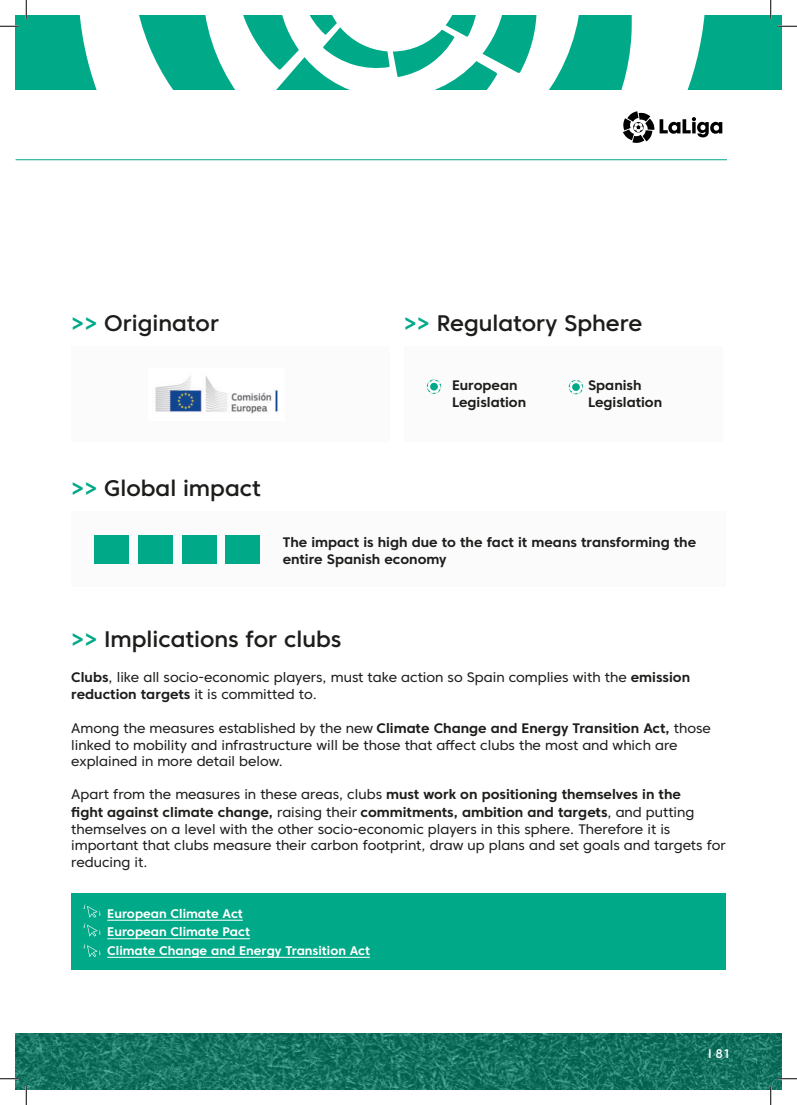
<style>
.page{position:relative;width:797px;height:1105px;background:#fff}
.page>*{position:absolute;margin:0;border:0;box-sizing:border-box;transform-origin:0 0}
.t1{font:500 22.5px "Core Sans C 55";color:#1d1d1b}
.t2{font:13.75px/16.5px "Core Sans C 45";color:#1d1d1b}
.t3{font:700 13.75px/16.5px "Core Sans C 65";color:#1d1d1b}
.t4{font:700 12.5px/18.5px "Core Sans C 65";color:#fff}
.t5{font:500 12.5px "Core Sans C 55";color:#fff}
.s1{color:#0a8}
.s2{font-family:"Core Sans C 65";font-weight:700}
.s3{font-family:"Core Sans C 45";font-weight:400}
</style>
<div class="page">
<svg style="left:16px;top:1033px;width:765px;height:56px;background:#167562"></svg>
<svg style="left:623px;top:111px;width:99px;height:32px"></svg>
<hr style="left:16px;top:159px;width:711px;height:1px;background:#0a8">
<div style="left:71px;top:346px;width:319px;height:95px;background:#fbfbfb"></div>
<div style="left:404px;top:346px;width:318px;height:95px;background:#fbfbfb"></div>
<div style="left:71px;top:511px;width:654px;height:75px;background:#fbfbfb"></div>
<div style="left:71px;top:893px;width:654px;height:77px;background:#0a8"></div>
<hr style="left:107px;top:920px;width:136px;height:1px;background:#fff">
<hr style="left:107px;top:938px;width:143px;height:1px;background:#fff">
<hr style="left:107px;top:957px;width:263px;height:1px;background:#fff">
<img style="left:155px;top:376px;width:123px;height:38px">
<svg style="left:427px;top:379px;width:14px;height:15px"></svg>
<div style="left:430px;top:383px;width:8px;height:7px;background:#0a8;border-radius:50%"></div>
<svg style="left:568px;top:380px;width:15px;height:14px"></svg>
<div style="left:572px;top:383px;width:8px;height:8px;background:#0a8;border-radius:50%"></div>
<div style="left:94px;top:535px;width:35px;height:29px;background:#0a8"></div>
<div style="left:182px;top:535px;width:34px;height:29px;background:#0a8"></div>
<div style="left:138px;top:535px;width:35px;height:29px;background:#0a8"></div>
<div style="left:225px;top:535px;width:35px;height:29px;background:#0a8"></div>
<svg style="left:84px;top:943px;width:16px;height:14px"></svg>
<svg style="left:84px;top:904px;width:16px;height:32px"></svg>
<svg style="left:0;top:1078px;width:19px;height:1px"></svg>
<svg style="left:778px;top:1078px;width:19px;height:1px"></svg>
<svg style="left:0;top:0;width:632px;height:90px"></svg>
<svg style="left:25px;top:1086px;width:2px;height:19px"></svg>
<svg style="left:687px;top:0;width:110px;height:90px"></svg>
<svg style="left:770px;top:1086px;width:1px;height:19px"></svg>
<h1 class="t1" style="left:71px;top:314px;width:149px"><span class="s1">&gt;&gt;</span> Originator</h1>
<h1 class="t1" style="left:404px;top:314px;width:240px"><span class="s1">&gt;&gt;</span> Regulatory Sphere</h1>
<p class="t3" style="left:452px;top:378px;width:76px">European<br>Legislation</p>
<p class="t3" style="left:588px;top:378px;width:76px">Spanish<br>Legislation</p>
<h1 class="t1" style="left:71px;top:479px;width:191px"><span class="s1">&gt;&gt;</span> Global impact</h1>
<p class="t3" style="left:283px;top:535px;width:415px">The impact is high due to the fact it means transforming the entire Spanish economy</p>
<h1 class="t1" style="left:71px;top:630px;width:272px"><span class="s1">&gt;&gt;</span> Implications for clubs</h1>
<p class="t2" style="left:71px;top:670px;width:620px"><span class="s2">Clubs</span>, like all socio-economic players, must take action so Spain complies with the <span class="s2">emission</span></p>
<p class="t3" style="left:71px;top:687px;width:247px">reduction targets <span class="s3">it is committed to.</span></p>
<p class="t2" style="left:71px;top:721px;width:641px">Among the measures established by the new <span class="s2">Climate Change and Energy Transition Act,</span> those linked to mobility and infrastructure will be those that affect clubs the most and which are explained in more detail below.</p>
<p class="t2" style="left:71px;top:787px;width:611px">Apart from the measures in these areas, clubs <span class="s2">must work on positioning themselves in the</span></p>
<p class="t3" style="left:71px;top:805px;width:624px">fight against climate change, <span class="s3">raising their</span> commitments, ambition and targets<span class="s3">, and putting</span></p>
<p class="t2" style="left:71px;top:821px;width:656px">themselves on a level with the other socio-economic players in this sphere. Therefore it is important that clubs measure their carbon footprint, draw up plans and set goals and targets for reducing it.</p>
<p class="t4" style="left:107px;top:905px;width:264px">European Climate Act<br>European Climate Pact<br>Climate Change and Energy Transition Act</p>
<p class="t5" style="left:708px;top:1049px;width:24px">I 81</p>
</div>
